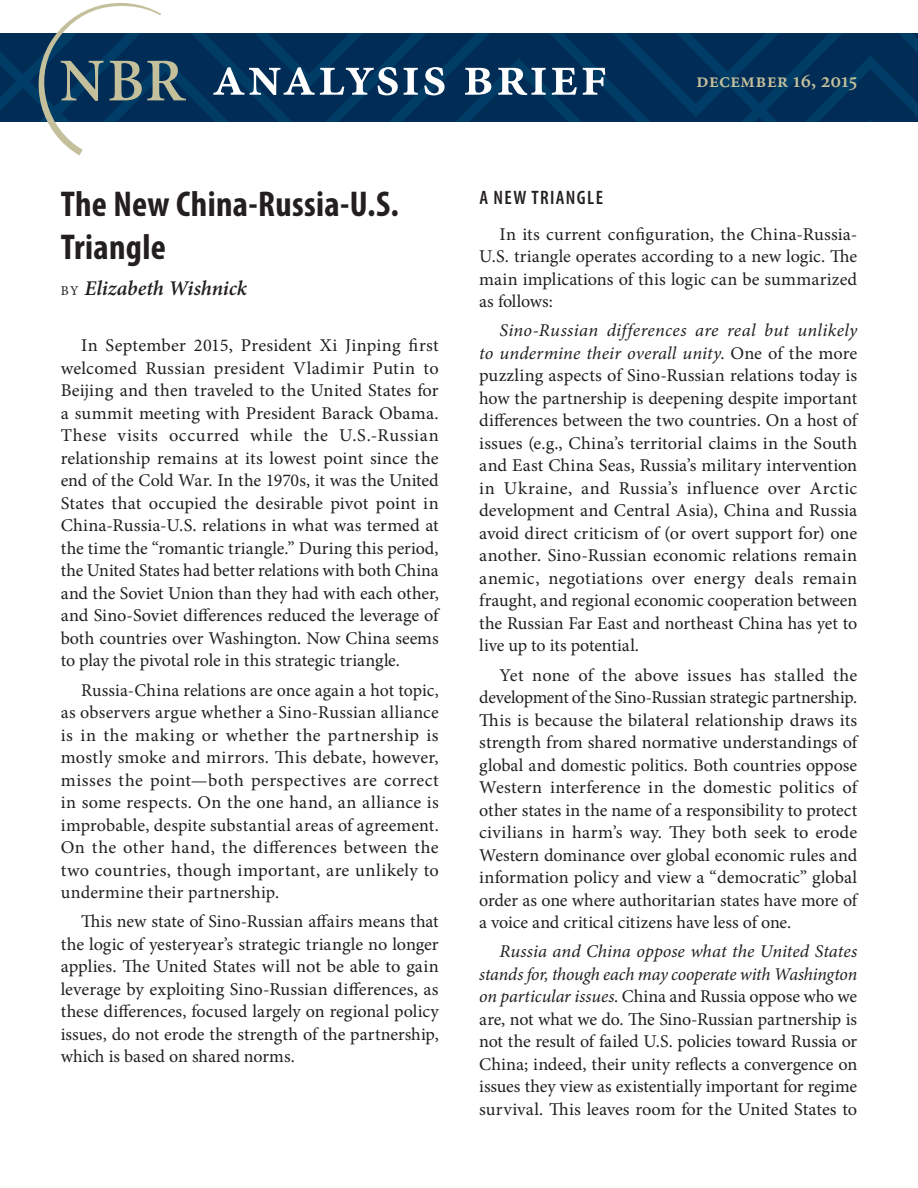
<style>
.page{position:relative;width:918px;height:1188px;background:#fff}
.page>*{position:absolute;margin:0;border:0;box-sizing:border-box;transform-origin:0 0}
.t1{font:600 57px "Minion Pro";letter-spacing:.03em;color:#fff}
.AB__Title{font:700 condensed 36px/43.2px "Myriad Pro";letter-spacing:.01em;color:#231f20}
.AB__Author_Name{font:italic 600 21px "Minion Pro";letter-spacing:-.005em;color:#231f20}
.t2{font:21px "Minion Semibold SC";letter-spacing:.01em;color:#c5c09c}
.AB__Heading{font:600 condensed 19.5px "Myriad Pro";letter-spacing:.07em;color:#231f20}
.AB__Text{font:18px/22.5px "Minion Pro";color:#231f20;text-align:justify}
.s1{font-weight:400;font-style:normal;font-size:13.5px}
.s2{font-style:italic}
</style>
<div class="page">
<img style="left:0;top:34px;width:918px;height:88px">
<svg style="left:27px;top:2px;width:159px;height:153px"></svg>
<h1 class="t1" style="left:212px;top:37px;width:397px">analysis brief</h1>
<p class="t2" style="left:696px;top:69px;width:162px">december 16, 2015</p>
<p class="AB__Title" style="left:61px;top:182px;width:340px">The New China-Russia-U.S.<br>Triangle</p>
<p class="AB__Author_Name" style="left:61px;top:274px;width:188px"><span class="s1">BY</span> Elizabeth Wishnick</p>
<p class="AB__Text" style="left:61px;top:335px;width:380px;text-indent:20px">In September 2015, President Xi Jinping first welcomed Russian president Vladimir Putin to Beijing and then traveled to the United States for a summit meeting with President Barack Obama.<br>These visits occurred while the U.S.-Russian relationship remains at its lowest point since the end of the Cold War. In the 1970s, it was the United States that occupied the desirable pivot point in China-Russia-U.S. relations in what was termed at the time the “romantic triangle.” During this period, the United States had better relations with both China and the Soviet Union than they had with each other, and Sino-Soviet differences reduced the leverage of both countries over Washington. Now China seems to play the pivotal role in this strategic triangle.</p>
<p class="AB__Text" style="left:61px;top:679px;width:380px;text-indent:20px">Russia-China relations are once again a hot topic, as observers argue whether a Sino-Russian alliance is in the making or whether the partnership is mostly smoke and mirrors. This debate, however, misses the point—both perspectives are correct in some respects. On the one hand, an alliance is improbable, despite substantial areas of agreement.<br>On the other hand, the differences between the two countries, though important, are unlikely to undermine their partnership.</p>
<p class="AB__Text" style="left:61px;top:911px;width:380px;text-indent:20px">This new state of Sino-Russian affairs means that the logic of yesteryear’s strategic triangle no longer applies. The United States will not be able to gain leverage by exploiting Sino-Russian differences, as these differences, focused largely on regional policy issues, do not erode the strength of the partnership, which is based on shared norms.</p>
<p class="AB__Heading" style="left:479px;top:185px;width:125px">A NEW TRIANGLE</p>
<p class="AB__Text" style="left:479px;top:223px;width:380px;text-indent:20px">In its current configuration, the China-Russia-U.S. triangle operates according to a new logic. The main implications of this logic can be summarized as follows:</p>
<p class="AB__Text" style="left:479px;top:319px;width:380px;text-indent:20px"><span class="s2">Sino-Russian differences are real but unlikely to undermine their overall unity</span>. One of the more puzzling aspects of Sino-Russian relations today is how the partnership is deepening despite important differences between the two countries. On a host of issues (e.g., China’s territorial claims in the South and East China Seas, Russia’s military intervention in Ukraine, and Russia’s influence over Arctic development and Central Asia), China and Russia avoid direct criticism of (or overt support for) one another. Sino-Russian economic relations remain anemic, negotiations over energy deals remain fraught, and regional economic cooperation between the Russian Far East and northeast China has yet to live up to its potential.</p>
<p class="AB__Text" style="left:479px;top:664px;width:380px;text-indent:20px">Yet none of the above issues has stalled the development of the Sino-Russian strategic partnership.<br>This is because the bilateral relationship draws its strength from shared normative understandings of global and domestic politics. Both countries oppose Western interference in the domestic politics of other states in the name of a responsibility to protect civilians in harm’s way. They both seek to erode Western dominance over global economic rules and information policy and view a “democratic” global order as one where authoritarian states have more of a voice and critical citizens have less of one.</p>
<p class="AB__Text" style="left:479px;top:940px;width:380px;text-indent:20px"><span class="s2">Russia and China oppose what the United States stands for, though each may cooperate with Washington on particular issues</span>. China and Russia oppose who we are, not what we do. The Sino-Russian partnership is not the result of failed U.S. policies toward Russia or China; indeed, their unity reflects a convergence on issues they view as existentially important for regime survival. This leaves room for the United States to</p>
</div>
